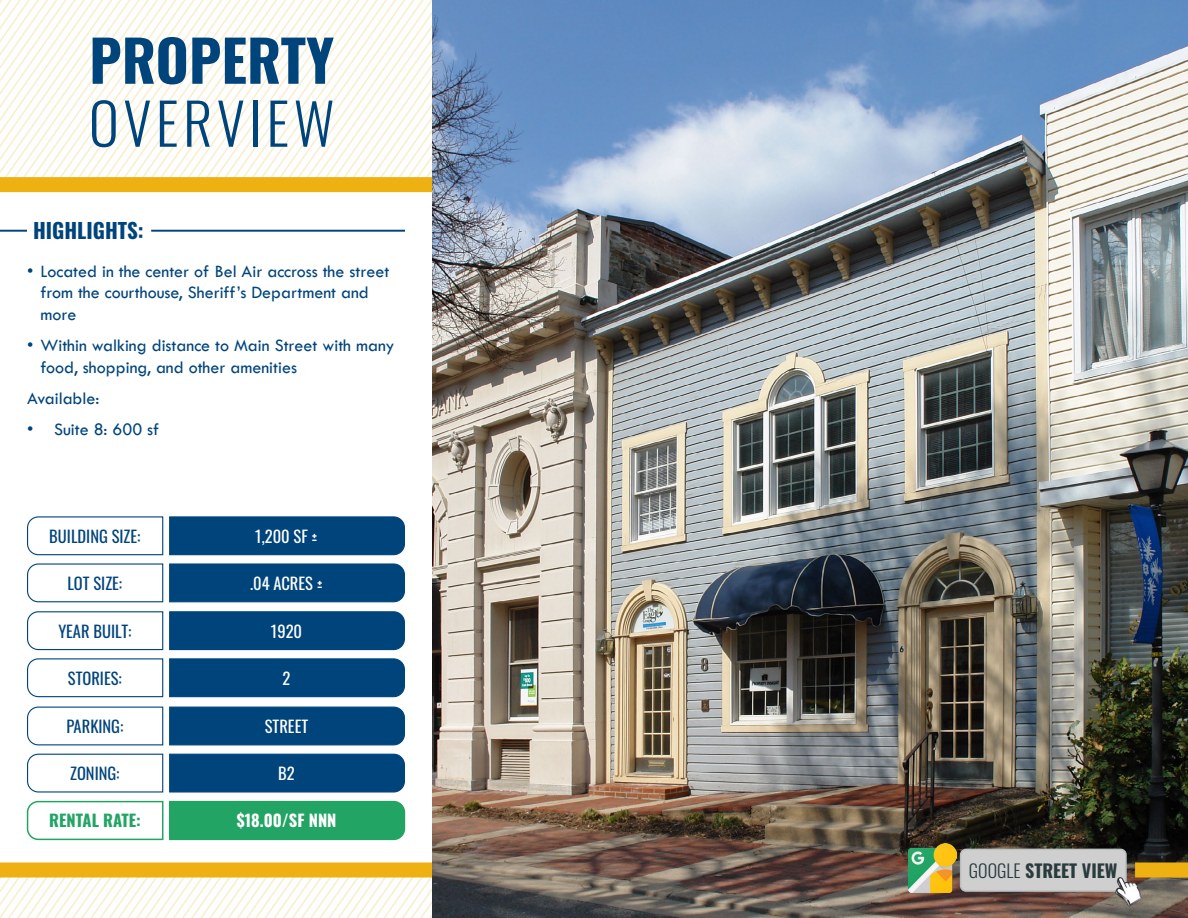
<style>
.page{position:relative;width:1188px;height:918px;background:#fff}
.page>*{position:absolute;margin:0;border:0;box-sizing:border-box;transform-origin:0 0}
.t1{font:700 57px "Oswald";color:#00447c}
.t2{font:300 57px "Oswald";letter-spacing:.08em;color:#00447c}
.t3{font:700 21px "Oswald";color:#00447c}
.t4{font:18px/21.6px "Tw Cen";color:#00447c}
.t5{font:700 18px "Oswald";color:#293b3d}
.t6{font:16.5px "Oswald";color:#00447c}
.t7{font:16.5px "Oswald";color:#fff}
.t8{font:700 16.5px "Oswald";color:#fff}
.t9{font:700 16.5px "Oswald";color:#22a564}
.s1{font-weight:300}
</style>
<div class="page">
<img style="left:0;top:0;width:432px;height:918px">
<div style="left:0;top:186px;width:1188px;height:684px;background:#fff"></div>
<div style="left:0;top:177px;width:1188px;height:15px;background:#eeb111"></div>
<div style="left:0;top:862px;width:900px;height:16px;background:#eeb111"></div>
<img style="left:432px;top:0;width:756px;height:918px">
<div style="left:1135px;top:862px;width:53px;height:16px;background:#eeb111"></div>
<img style="left:908px;top:844px;width:49px;height:48px">
<div style="left:961px;top:849px;width:165px;height:42px;background:#cfcfcf;border-radius:5px"></div>
<div style="left:960px;top:849px;width:167px;height:43px;border:2px solid #bcbebf;border-radius:5px"></div>
<img style="left:1115px;top:877px;width:27px;height:29px">
<hr style="left:151px;top:230px;width:254px;height:2px;background:#00447c">
<hr style="left:0;top:230px;width:27px;height:2px;background:#00447c">
<svg style="left:27px;top:516px;width:378px;height:40px"></svg>
<svg style="left:27px;top:563px;width:378px;height:40px"></svg>
<svg style="left:27px;top:611px;width:378px;height:40px"></svg>
<svg style="left:27px;top:658px;width:378px;height:40px"></svg>
<svg style="left:27px;top:706px;width:378px;height:40px"></svg>
<svg style="left:27px;top:753px;width:378px;height:40px"></svg>
<svg style="left:26px;top:800px;width:380px;height:41px"></svg>
<h1 class="t1" style="left:89px;top:31px;width:246px">PROPERTY</h1>
<h1 class="t2" style="left:89px;top:73px;width:247px">OVERVIEW</h1>
<p class="t3" style="left:33px;top:220px;width:112px">HIGHLIGHTS:</p>
<p class="t4" style="left:40px;top:260px;width:350px;text-indent:-14px">• Located in the center of Bel Air accross the street from the courthouse, Sheriff’s Department and more</p>
<p class="t4" style="left:40px;top:335px;width:355px;text-indent:-14px">• Within walking distance to Main Street with many food, shopping, and other amenities</p>
<p class="t4" style="left:27px;top:387px;width:74px">Available:</p>
<p class="t4" style="left:27px;top:419px;width:134px">• Suite 8: 600 sf</p>
<p class="t6" style="left:49px;top:521px;width:93px">BUILDING SIZE:</p>
<p class="t7" style="left:255px;top:521px;width:64px">1,200 SF ±</p>
<p class="t6" style="left:68px;top:568px;width:56px">LOT SIZE:</p>
<p class="t7" style="left:250px;top:568px;width:74px">.04 ACRES ±</p>
<p class="t6" style="left:58px;top:616px;width:75px">YEAR BUILT:</p>
<p class="t7" style="left:271px;top:616px;width:33px">1920</p>
<p class="t6" style="left:68px;top:663px;width:55px">STORIES:</p>
<p class="t7" style="left:283px;top:663px;width:9px">2</p>
<p class="t6" style="left:66px;top:711px;width:59px">PARKING:</p>
<p class="t7" style="left:265px;top:711px;width:45px">STREET</p>
<p class="t6" style="left:70px;top:759px;width:51px">ZONING:</p>
<p class="t7" style="left:278px;top:759px;width:18px">B2</p>
<p class="t9" style="left:49px;top:812px;width:93px">RENTAL RATE:</p>
<p class="t8" style="left:237px;top:812px;width:101px">$18.00/SF NNN</p>
<p class="t5" style="left:969px;top:861px;width:150px"><span class="s1">GOOGLE</span> STREET VIEW</p>
</div>
